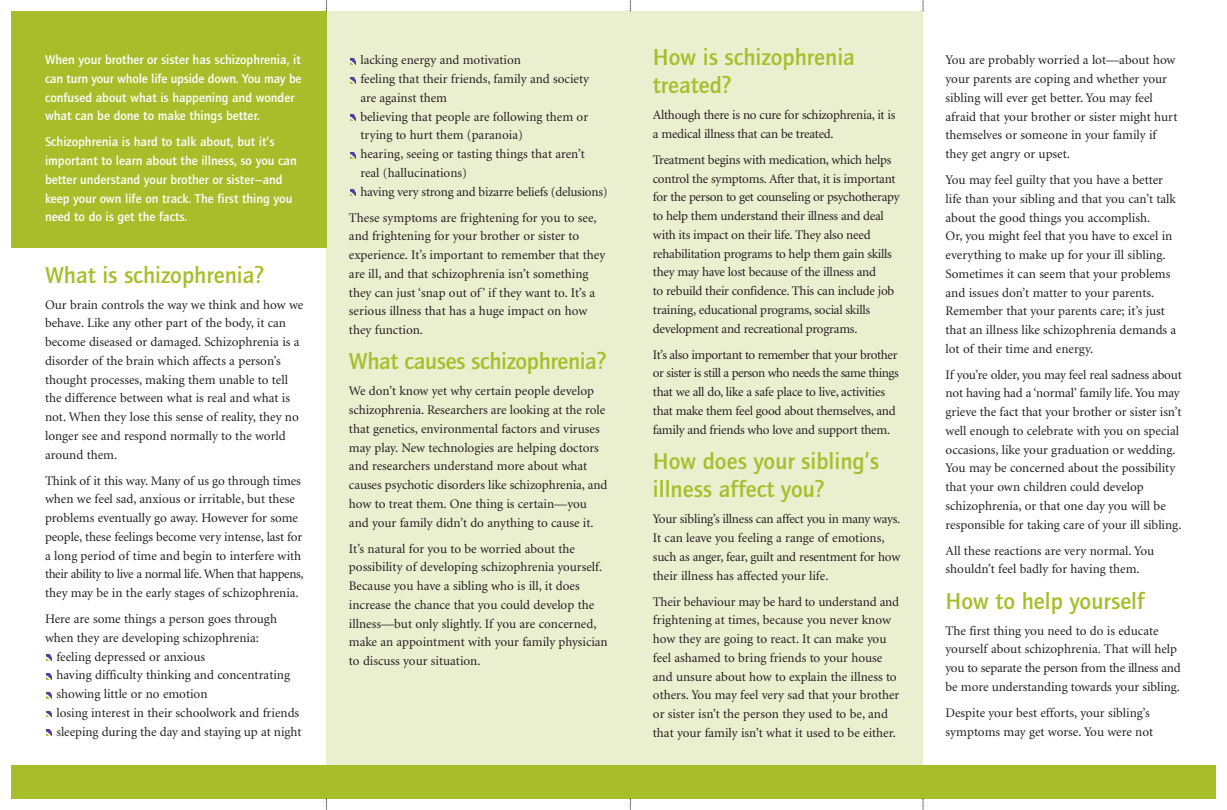
<style>
.page{position:relative;width:1227px;height:810px;background:#fff}
.page>*{position:absolute;margin:0;border:0;box-sizing:border-box;transform-origin:0 0}
.t1{font:500 23.75px/28.5px "Quay Sans";color:#a7be2a}
.t2{font:13.12px/18.8px "Minion";color:#231f20}
.t3{font:13.12px/18.8px "Minion";letter-spacing:-.02em;color:#231f20}
.t4{font:500 13.12px/18.8px "Quay Sans";color:#fff}
</style>
<div class="page">
<div style="left:326px;top:11px;width:596px;height:777px;background:#eaefd0"></div>
<div style="left:11px;top:11px;width:315px;height:237px;background:#a7be2a"></div>
<svg style="left:46px;top:730px;width:6px;height:6px"></svg>
<svg style="left:46px;top:711px;width:6px;height:6px"></svg>
<svg style="left:46px;top:692px;width:6px;height:6px"></svg>
<svg style="left:46px;top:674px;width:6px;height:5px"></svg>
<svg style="left:46px;top:655px;width:6px;height:6px"></svg>
<svg style="left:350px;top:190px;width:6px;height:6px"></svg>
<svg style="left:350px;top:152px;width:6px;height:6px"></svg>
<svg style="left:350px;top:115px;width:6px;height:6px"></svg>
<svg style="left:350px;top:77px;width:6px;height:6px"></svg>
<svg style="left:350px;top:59px;width:6px;height:5px"></svg>
<div style="left:11px;top:765px;width:1204px;height:34px;background:#a7be2a"></div>
<p class="t4" style="left:45px;top:51px;width:258px">When your brother or sister has schizophrenia, it can turn your whole life upside down. You may be confused about what is happening and wonder what can be done to make things better.</p>
<p class="t4" style="left:45px;top:134px;width:253px">Schizophrenia is hard to talk about, but it’s important to learn about the illness, so you can better understand your brother or sister—and keep your own life on track. The first thing you need to do is get the facts.</p>
<h1 class="t1" style="left:45px;top:262px;width:221px">What is schizophrenia?</h1>
<p class="t2" style="left:45px;top:296px;width:260px">Our brain controls the way we think and how we behave. Like any other part of the body, it can become diseased or damaged. Schizophrenia is a disorder of the brain which affects a person’s thought processes, making them unable to tell the difference between what is real and what is not. When they lose this sense of reality, they no longer see and respond normally to the world around them.</p>
<p class="t2" style="left:45px;top:472px;width:260px">Think of it this way. Many of us go through times when we feel sad, anxious or irritable, but these problems eventually go away. However for some people, these feelings become very intense, last for a long period of time and begin to interfere with their ability to live a normal life. When that happens, they may be in the early stages of schizophrenia.</p>
<p class="t2" style="left:45px;top:611px;width:233px">Here are some things a person goes through</p>
<p class="t2" style="left:45px;top:629px;width:215px">when they are developing schizophrenia:</p>
<p class="t2" style="left:56px;top:648px;width:150px">feeling depressed or anxious</p>
<p class="t2" style="left:56px;top:667px;width:235px">having difficulty thinking and concentrating</p>
<p class="t2" style="left:56px;top:686px;width:153px">showing little or no emotion</p>
<p class="t2" style="left:56px;top:704px;width:244px">losing interest in their schoolwork and friends</p>
<p class="t2" style="left:56px;top:723px;width:246px">sleeping during the day and staying up at night</p>
<p class="t2" style="left:360px;top:52px;width:249px">lacking energy and motivation<br>feeling that their friends, family and society are against them<br>believing that people are following them or trying to hurt them (paranoia)<br>hearing, seeing or tasting things that aren’t<br>real (hallucinations)<br>having very strong and bizarre beliefs (delusions)</p>
<p class="t2" style="left:349px;top:209px;width:258px">These symptoms are frightening for you to see, and frightening for your brother or sister to experience. It’s important to remember that they are ill, and that schizophrenia isn’t something they can just ‘snap out of’ if they want to. It’s a serious illness that has a huge impact on how they function.</p>
<h1 class="t1" style="left:349px;top:349px;width:259px">What causes schizophrenia?</h1>
<p class="t2" style="left:349px;top:383px;width:260px">We don’t know yet why certain people develop schizophrenia. Researchers are looking at the role that genetics, environmental factors and viruses may play. New technologies are helping doctors and researchers understand more about what causes psychotic disorders like schizophrenia, and how to treat them. One thing is certain—you and your family didn’t do anything to cause it.</p>
<p class="t2" style="left:349px;top:540px;width:260px">It’s natural for you to be worried about the possibility of developing schizophrenia yourself.<br>Because you have a sibling who is ill, it does increase the chance that you could develop the illness—but only slightly. If you are concerned, make an appointment with your family physician to discuss your situation.</p>
<h1 class="t1" style="left:653px;top:44px;width:203px">How is schizophrenia treated?</h1>
<p class="t3" style="left:653px;top:107px;width:244px">Although there is no cure for schizophrenia, it is a medical illness that can be treated.</p>
<p class="t3" style="left:653px;top:151px;width:248px">Treatment begins with medication, which helps control the symptoms. After that, it is important for the person to get counseling or psychotherapy to help them understand their illness and deal with its impact on their life. They also need rehabilitation programs to help them gain skills they may have lost because of the illness and<br>to rebuild their confidence. This can include job training, educational programs, social skills development and recreational programs.</p>
<p class="t3" style="left:653px;top:346px;width:247px">It’s also important to remember that your brother or sister is still a person who needs the same things that we all do, like a safe place to live, activities that make them feel good about themselves, and family and friends who love and support them.</p>
<h1 class="t1" style="left:653px;top:449px;width:228px">How does your sibling’s illness affect you?</h1>
<p class="t2" style="left:653px;top:511px;width:249px">Your sibling’s illness can affect you in many ways.<br>It can leave you feeling a range of emotions, such as anger, fear, guilt and resentment for how their illness has affected your life.</p>
<p class="t2" style="left:653px;top:593px;width:248px">Their behaviour may be hard to understand and frightening at times, because you never know how they are going to react. It can make you feel ashamed to bring friends to your house and unsure about how to explain the illness to others. You may feel very sad that your brother or sister isn’t the person they used to be, and that your family isn’t what it used to be either.</p>
<p class="t2" style="left:945px;top:52px;width:233px">You are probably worried a lot—about how your parents are coping and whether your sibling will ever get better. You may feel afraid that your brother or sister might hurt themselves or someone in your family if they get angry or upset.</p>
<p class="t2" style="left:945px;top:172px;width:232px">You may feel guilty that you have a better life than your sibling and that you can’t talk about the good things you accomplish.<br>Or, you might feel that you have to excel in everything to make up for your ill sibling.<br>Sometimes it can seem that your problems and issues don’t matter to your parents.<br>Remember that your parents care; it’s just that an illness like schizophrenia demands a lot of their time and energy.</p>
<p class="t2" style="left:945px;top:366px;width:238px">If you’re older, you may feel real sadness about not having had a ‘normal’ family life. You may grieve the fact that your brother or sister isn’t well enough to celebrate with you on special occasions, like your graduation or wedding.<br>You may be concerned about the possibility that your own children could develop schizophrenia, or that one day you will be responsible for taking care of your ill sibling.</p>
<p class="t2" style="left:945px;top:542px;width:210px">All these reactions are very normal. You shouldn’t feel badly for having them.</p>
<h1 class="t1" style="left:945px;top:588px;width:200px">How to help yourself</h1>
<p class="t2" style="left:945px;top:622px;width:237px">The first thing you need to do is educate yourself about schizophrenia. That will help you to separate the person from the illness and be more understanding towards your sibling.</p>
<p class="t2" style="left:945px;top:704px;width:209px">Despite your best efforts, your sibling’s symptoms may get worse. You were not</p>
</div>
